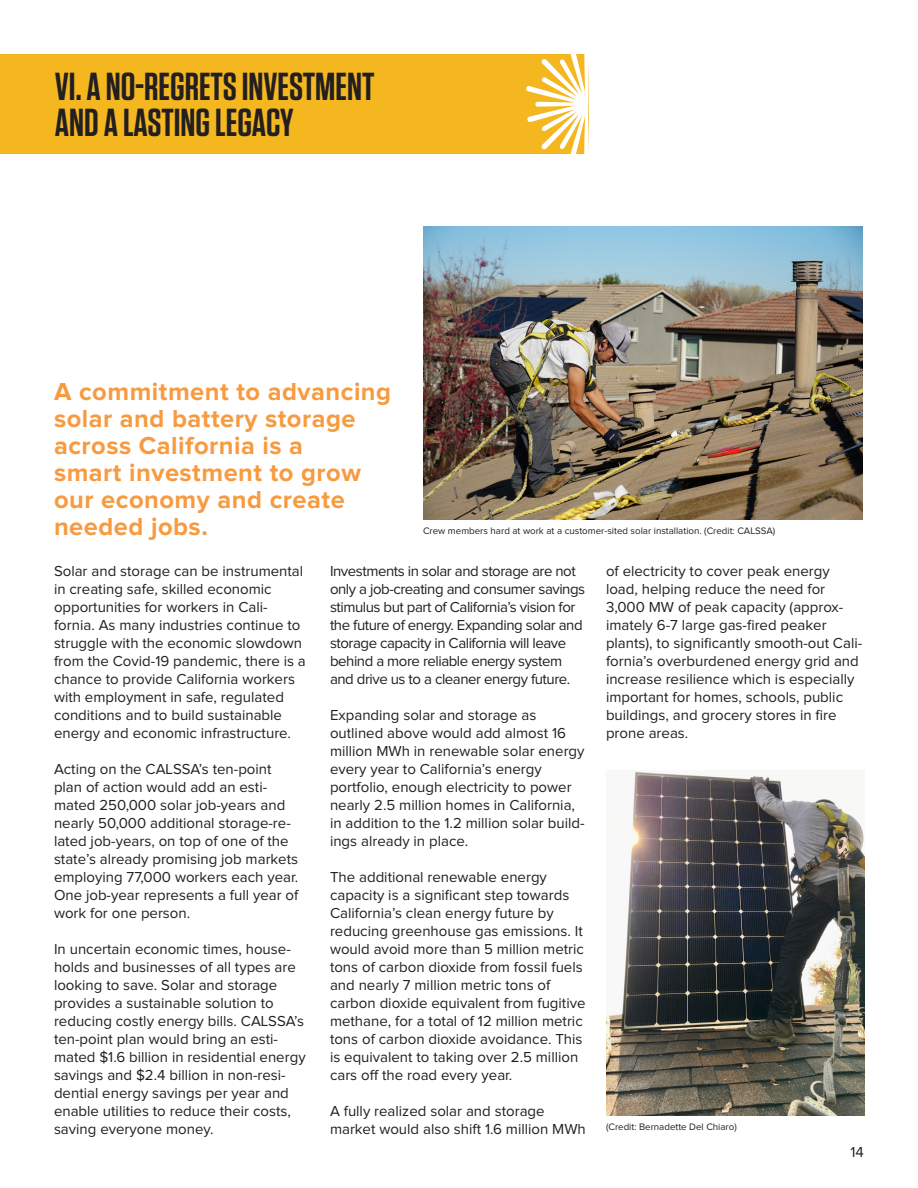
<style>
.page{position:relative;width:918px;height:1188px;background:#fff}
.page>*{position:absolute;margin:0;border:0;box-sizing:border-box;transform-origin:0 0}
.Section_Header{font:600 39px/36px "Tungsten";color:#231f20}
.t1{font:700 25.5px/27px "Proxima Nova";letter-spacing:.02em;color:#f89a3f}
.t2{font:15px/18px "Proxima Nova";color:#231f20}
.t3{font:15px/18px "Proxima Nova";letter-spacing:-.03em;color:#231f20}
.t4{font:9.75px "Proxima Nova";color:#231f20}
</style>
<div class="page">
<div style="left:0;top:54px;width:588px;height:100px;background:#f4b720"></div>
<svg style="left:526px;top:54px;width:63px;height:100px"></svg>
<img style="left:423px;top:227px;width:440px;height:293px">
<img style="left:606px;top:771px;width:259px;height:345px">
<p class="Section_Header" style="left:55px;top:69px;width:321px">VI. A NO-REGRETS INVESTMENT<br>AND A LASTING LEGACY</p>
<p class="t1" style="left:54px;top:379px;width:339px">A commitment to advancing solar and battery storage across California is a<br>smart investment to grow our economy and create needed jobs.</p>
<p class="t4" style="left:423px;top:526px;width:354px">Crew members hard at work at a customer-sited solar installation. (Credit: CALSSA)</p>
<p class="t2" style="left:54px;top:563px;width:253px">Solar and storage can be instrumental in creating safe, skilled economic opportunities for workers in Cali&shy;fornia. As many industries continue to struggle with the economic slowdown from the Covid-19 pandemic, there is a chance to provide California workers with employment in safe, regulated conditions and to build sustainable energy and economic infrastructure.</p>
<p class="t2" style="left:54px;top:761px;width:246px">Acting on the CALSSA’s ten-point plan of action would add an esti&shy;mated 250,000 solar job-years and nearly 50,000 additional storage-re&shy;lated job-years, on top of one of the state’s already promising job markets employing 77,000 workers each year.<br>One job-year represents a full year of work for one person.</p>
<p class="t2" style="left:54px;top:941px;width:253px">In uncertain economic times, house&shy;holds and businesses of all types are looking to save. Solar and storage provides a sustainable solution to reducing costly energy bills. CALSSA’s ten-point plan would bring an esti&shy;mated $1.6 billion in residential energy savings and $2.4 billion in non-resi&shy;dential energy savings per year and enable utilities to reduce their costs, saving everyone money.</p>
<p class="t3" style="left:330px;top:563px;width:257px">Investments in solar and storage are not only a job-creating and consumer savings stimulus but part of California’s vision for the future of energy. Expanding solar and storage capacity in California will leave behind a more reliable energy system and drive us to a cleaner energy future.</p>
<p class="t2" style="left:330px;top:707px;width:256px">Expanding solar and storage as outlined above would add almost 16 million MWh in renewable solar energy every year to California’s energy portfolio, enough electricity to power nearly 2.5 million homes in California, in addition to the 1.2 million solar build&shy;ings already in place.</p>
<p class="t2" style="left:330px;top:869px;width:257px">The additional renewable energy capacity is a significant step towards California’s clean energy future by reducing greenhouse gas emissions. It would avoid more than 5 million metric tons of carbon dioxide from fossil fuels and nearly 7 million metric tons of carbon dioxide equivalent from fugitive methane, for a total of 12 million metric tons of carbon dioxide avoidance. This is equivalent to taking over 2.5 million cars off the road every year.</p>
<p class="t2" style="left:330px;top:1103px;width:257px">A fully realized solar and storage market would also shift 1.6 million MWh</p>
<p class="t2" style="left:606px;top:563px;width:258px">of electricity to cover peak energy load, helping reduce the need for 3,000 MW of peak capacity (approx&shy;imately 6-7 large gas-fired peaker plants), to significantly smooth-out Cali&shy;fornia’s overburdened energy grid and increase resilience which is especially important for homes, schools, public buildings, and grocery stores in fire prone areas.</p>
<p class="t4" style="left:606px;top:1122px;width:132px">(Credit: Bernadette Del Chiaro)</p>
<p class="t2" style="left:851px;top:1143px;width:15px">14</p>
</div>
